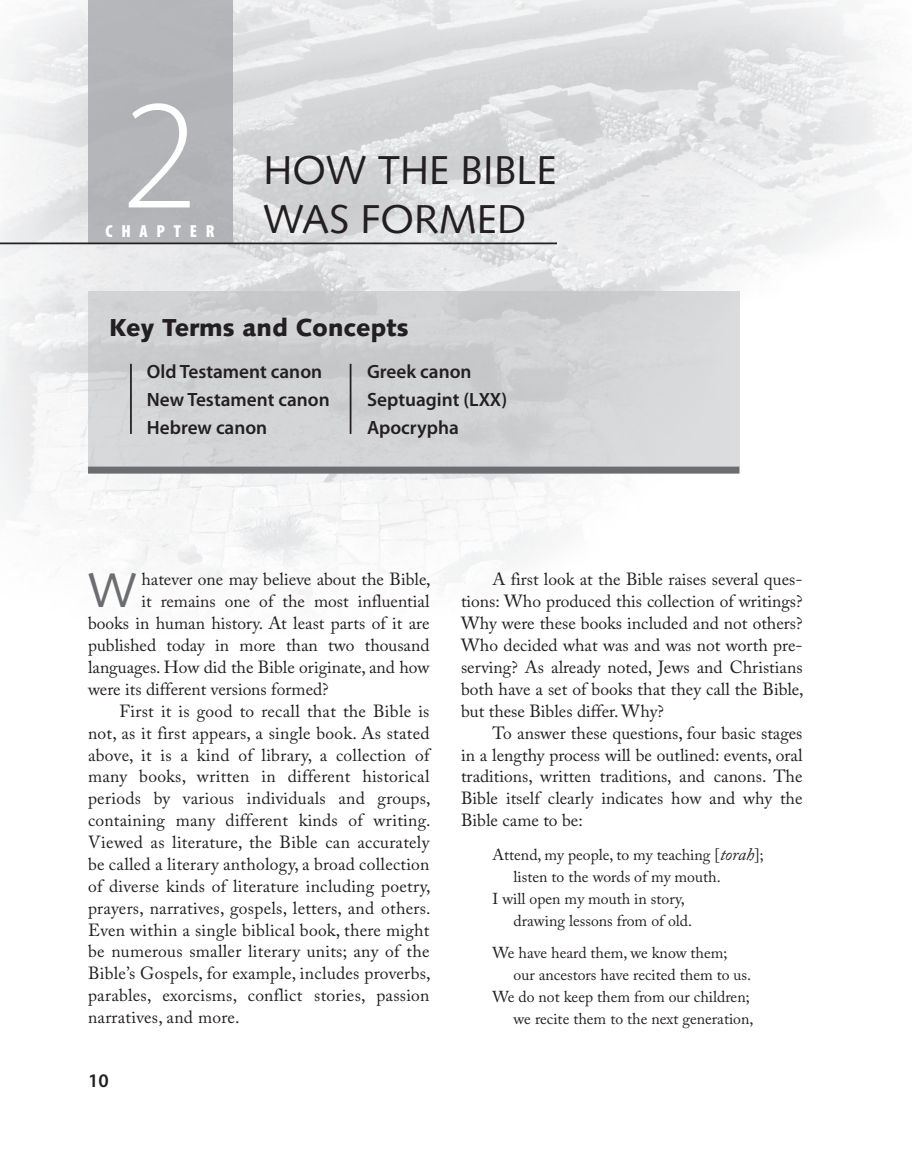
<style>
.page{position:relative;width:912px;height:1149px;background:#fff}
.page>*{position:absolute;margin:0;border:0;box-sizing:border-box;transform-origin:0 0}
.t1{font:300 157.5px "Myriad Pro";color:#fff}
.t2{font:48.48px "Syntax LT Std";color:#6c6d70}
.t3{font:40.25px "Syntax LT Std";color:#231f20}
.t4{font:900 24.5px "Syntax LT Std";color:#231f20}
.t5{font:600 19.25px "Myriad Pro";color:#231f20}
.t6{font:17.5px/21.9px "Adobe Caslon Pro";letter-spacing:.015em;color:#231f20;text-align:justify}
.t7{font:900 condensed 17.5px "Myriad Pro";letter-spacing:.5em;color:#fff}
.t8{font:15.75px "Adobe Caslon Pro";color:#231f20}
.s1{font-style:italic;font-size:17.5px}
</style>
<div class="page">
<img style="left:0;top:0;width:901px;height:604px">
<div style="left:88px;top:0;width:145px;height:242px;background:#b4b5b8"></div>
<hr style="left:0;top:242px;width:557px;height:2px;background:#231f20">
<img style="left:88px;top:291px;width:651px;height:175px">
<hr style="left:130px;top:364px;width:2px;height:70px;background:#231f20">
<hr style="left:349px;top:364px;width:2px;height:70px;background:#231f20">
<div style="left:88px;top:466px;width:651px;height:7px;background:#6c6d70"></div>
<h1 class="t1" style="left:121px;top:60px;width:78px">2</h1>
<p class="t7" style="left:106px;top:219px;width:110px">CHAPTER</p>
<h3 class="t3" style="left:263px;top:147px;width:295px">HOW THE BIBLE</h3>
<h3 class="t3" style="left:263px;top:195px;width:264px">WAS FORMED</h3>
<h3 class="t4" style="left:109px;top:313px;width:301px">Key Terms and Concepts</h3>
<p class="t5" style="left:147px;top:359px;width:177px">Old Testament canon</p>
<p class="t5" style="left:367px;top:359px;width:106px">Greek canon</p>
<p class="t5" style="left:147px;top:387px;width:184px">New Testament canon</p>
<p class="t5" style="left:367px;top:387px;width:142px">Septuagint (LXX)</p>
<p class="t5" style="left:147px;top:415px;width:122px">Hebrew canon</p>
<p class="t5" style="left:367px;top:415px;width:93px">Apocrypha</p>
<h2 class="t2" style="left:88px;top:562px;width:50px">W</h2>
<p class="t6" style="left:141px;top:568px;width:291px">hatever one may believe about the Bible,</p>
<p class="t6" style="left:141px;top:590px;width:289px">it remains one of the most influential</p>
<p class="t6" style="left:88px;top:612px;width:343px">books in human history. At least parts of it are</p>
<p class="t6" style="left:88px;top:634px;width:343px">published today in more than two thousand</p>
<p class="t6" style="left:88px;top:656px;width:343px">languages. How did the Bible originate, and how</p>
<p class="t6" style="left:88px;top:678px;width:242px">were its different versions formed?</p>
<p class="t6" style="left:119px;top:700px;width:311px">First it is good to recall that the Bible is</p>
<p class="t6" style="left:88px;top:721px;width:343px">not, as it first appears, a single book. As stated</p>
<p class="t6" style="left:88px;top:743px;width:343px">above, it is a kind of library, a collection of</p>
<p class="t6" style="left:88px;top:765px;width:343px">many books, written in different historical</p>
<p class="t6" style="left:88px;top:787px;width:344px">periods by various individuals and groups,</p>
<p class="t6" style="left:88px;top:809px;width:344px">containing many different kinds of writing.</p>
<p class="t6" style="left:88px;top:831px;width:343px">Viewed as literature, the Bible can accurately</p>
<p class="t6" style="left:88px;top:853px;width:343px">be called a literary anthology, a broad collection</p>
<p class="t6" style="left:88px;top:875px;width:344px">of diverse kinds of literature including poetry,</p>
<p class="t6" style="left:88px;top:896px;width:344px">prayers, narratives, gospels, letters, and others.</p>
<p class="t6" style="left:88px;top:918px;width:343px">Even within a single biblical book, there might</p>
<p class="t6" style="left:88px;top:940px;width:343px">be numerous smaller literary units; any of the</p>
<p class="t6" style="left:88px;top:962px;width:344px">Bible’s Gospels, for example, includes proverbs,</p>
<p class="t6" style="left:88px;top:984px;width:343px">parables, exorcisms, conflict stories, passion</p>
<p class="t6" style="left:88px;top:1006px;width:153px">narratives, and more.</p>
<p class="t5" style="left:88px;top:1068px;width:22px">10</p>
<p class="t6" style="left:461px;top:568px;width:344px;text-indent:32px">A first look at the Bible raises several ques&shy;tions: Who produced this collection of writings?<br>Why were these books included and not others?<br>Who decided what was and was not worth pre&shy;serving? As already noted, Jews and Christians both have a set of books that they call the Bible, but these Bibles differ. Why?</p>
<p class="t6" style="left:461px;top:721px;width:343px;text-indent:32px">To answer these questions, four basic stages in a lengthy process will be outlined: events, oral traditions, written traditions, and canons. The Bible itself clearly indicates how and why the Bible came to be:</p>
<p class="t8" style="left:492px;top:845px;width:273px">Attend, my people, to my teaching [<span class="s1">torah</span>];</p>
<p class="t8" style="left:513px;top:867px;width:208px">listen to the words of my mouth.</p>
<p class="t8" style="left:492px;top:889px;width:194px">I will open my mouth in story,</p>
<p class="t8" style="left:513px;top:911px;width:180px">drawing lessons from of old.</p>
<p class="t8" style="left:492px;top:943px;width:236px">We have heard them, we know them;</p>
<p class="t8" style="left:513px;top:965px;width:239px">our ancestors have recited them to us.</p>
<p class="t8" style="left:492px;top:987px;width:258px">We do not keep them from our children;</p>
<p class="t8" style="left:513px;top:1009px;width:241px">we recite them to the next generation,</p>
</div>
